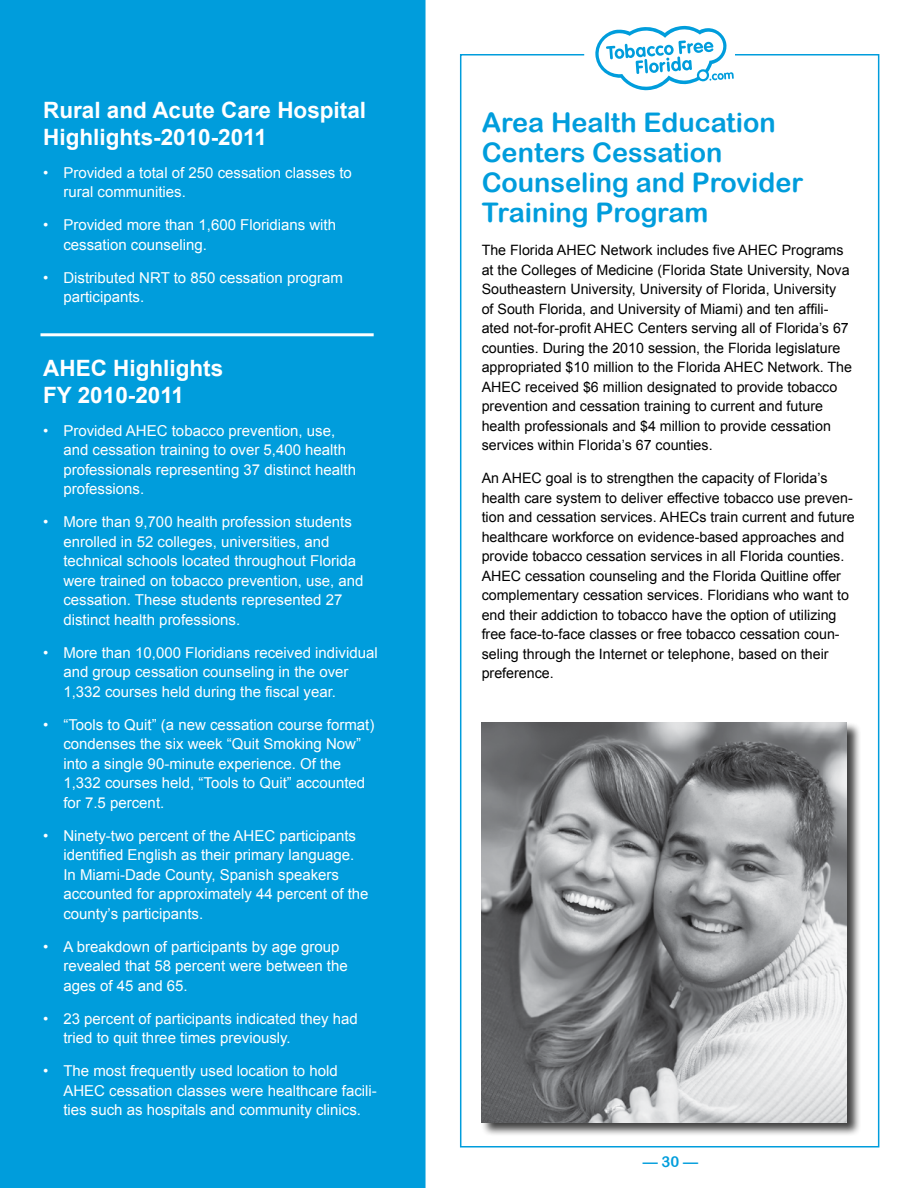
<style>
.page{position:relative;width:918px;height:1188px;background:#fff}
.page>*{position:absolute;margin:0;border:0;box-sizing:border-box;transform-origin:0 0}
.t1{font:27px/30px "Arial Rounded MT Bold";color:#009ddc}
.t2{font:700 22.5px/27px "Arial";color:#fff}
.t3{font:15px/19.5px "Arial";color:#fff}
.t4{font:15px "Arial Rounded MT Bold";color:#009ddc}
.t5{font:14.25px/19.5px "Arial";color:#000}
</style>
<div class="page">
<svg style="left:595px;top:26px;width:132px;height:27px"></svg>
<div style="left:1px;top:1px;width:424px;height:1186px;background:#009ddc"></div>
<svg style="left:459px;top:53px;width:421px;height:1095px"></svg>
<hr style="left:40px;top:333px;width:334px;height:3px;background:#fff">
<div style="left:481px;top:722px;width:380px;height:415px;background:#000;opacity:.75"></div>
<img style="left:482px;top:723px;width:365px;height:399px">
<h2 class="t2" style="left:43px;top:97px;width:324px">Rural and Acute Care Hospital<br>Highlights-2010-2011</h2>
<p class="t3" style="left:63px;top:163px;width:290px;text-indent:-20px">• Provided a total of 250 cessation classes to rural communities.</p>
<p class="t3" style="left:63px;top:215px;width:274px;text-indent:-20px">• Provided more than 1,600 Floridians with cessation counseling.</p>
<p class="t3" style="left:63px;top:268px;width:281px;text-indent:-20px">• Distributed NRT to 850 cessation program participants.</p>
<h2 class="t2" style="left:43px;top:355px;width:33px">AHEC</h2>
<h2 class="t2" style="left:43px;top:355px;width:182px;text-indent:70px">Highlights<br>FY 2010-2011</h2>
<p class="t3" style="left:63px;top:421px;width:294px;text-indent:-20px">• Provided AHEC tobacco prevention, use, and cessation training to over 5,400 health professionals representing 37 distinct health professions.</p>
<p class="t3" style="left:63px;top:512px;width:302px;text-indent:-20px">• More than 9,700 health profession students enrolled in 52 colleges, universities, and technical schools located throughout Florida were trained on tobacco prevention, use, and cessation. These students represented 27 distinct health professions.</p>
<p class="t3" style="left:63px;top:643px;width:316px;text-indent:-20px">• More than 10,000 Floridians received individual and group cessation counseling in the over<br>1,332 courses held during the fiscal year.</p>
<p class="t3" style="left:63px;top:715px;width:312px;text-indent:-20px">• “Tools to Quit” (a new cessation course format) condenses the six week “Quit Smoking Now” into a single 90-minute experience. Of the 1,332 courses held, “Tools to Quit” accounted for 7.5 percent.</p>
<p class="t3" style="left:63px;top:826px;width:307px;text-indent:-20px">• Ninety-two percent of the AHEC participants identified English as their primary language.<br>In Miami-Dade County, Spanish speakers accounted for approximately 44 percent of the county’s participants.</p>
<p class="t3" style="left:63px;top:937px;width:286px;text-indent:-20px">• A breakdown of participants by age group revealed that 58 percent were between the ages of 45 and 65.</p>
<p class="t3" style="left:63px;top:1009px;width:296px;text-indent:-20px">• 23 percent of participants indicated they had tried to quit three times previously.</p>
<p class="t3" style="left:63px;top:1061px;width:315px;text-indent:-20px">• The most frequently used location to hold<br>AHEC cessation classes were healthcare facili&shy;ties such as hospitals and community clinics.</p>
<h1 class="t1" style="left:482px;top:107px;width:323px">Area Health Education<br>Centers Cessation<br>Counseling and Provider<br>Training Program</h1>
<p class="t5" style="left:482px;top:241px;width:372px">The Florida AHEC Network includes five AHEC Programs at the Colleges of Medicine (Florida State University, Nova Southeastern University, University of Florida, University<br>of South Florida, and University of Miami) and ten affili&shy;ated not-for-profit AHEC Centers serving all of Florida’s 67 counties. During the 2010 session, the Florida legislature appropriated $10 million to the Florida AHEC Network. The AHEC received $6 million designated to provide tobacco prevention and cessation training to current and future health professionals and $4 million to provide cessation services within Florida’s 67 counties.</p>
<p class="t5" style="left:482px;top:468px;width:375px">An AHEC goal is to strengthen the capacity of Florida’s health care system to deliver effective tobacco use preven&shy;tion and cessation services. AHECs train current and future healthcare workforce on evidence-based approaches and provide tobacco cessation services in all Florida counties.<br>AHEC cessation counseling and the Florida Quitline offer complementary cessation services. Floridians who want to end their addiction to tobacco have the option of utilizing free face-to-face classes or free tobacco cessation coun&shy;seling through the Internet or telephone, based on their preference.</p>
<p class="t4" style="left:643px;top:1153px;width:57px">— 30 —</p>
</div>
